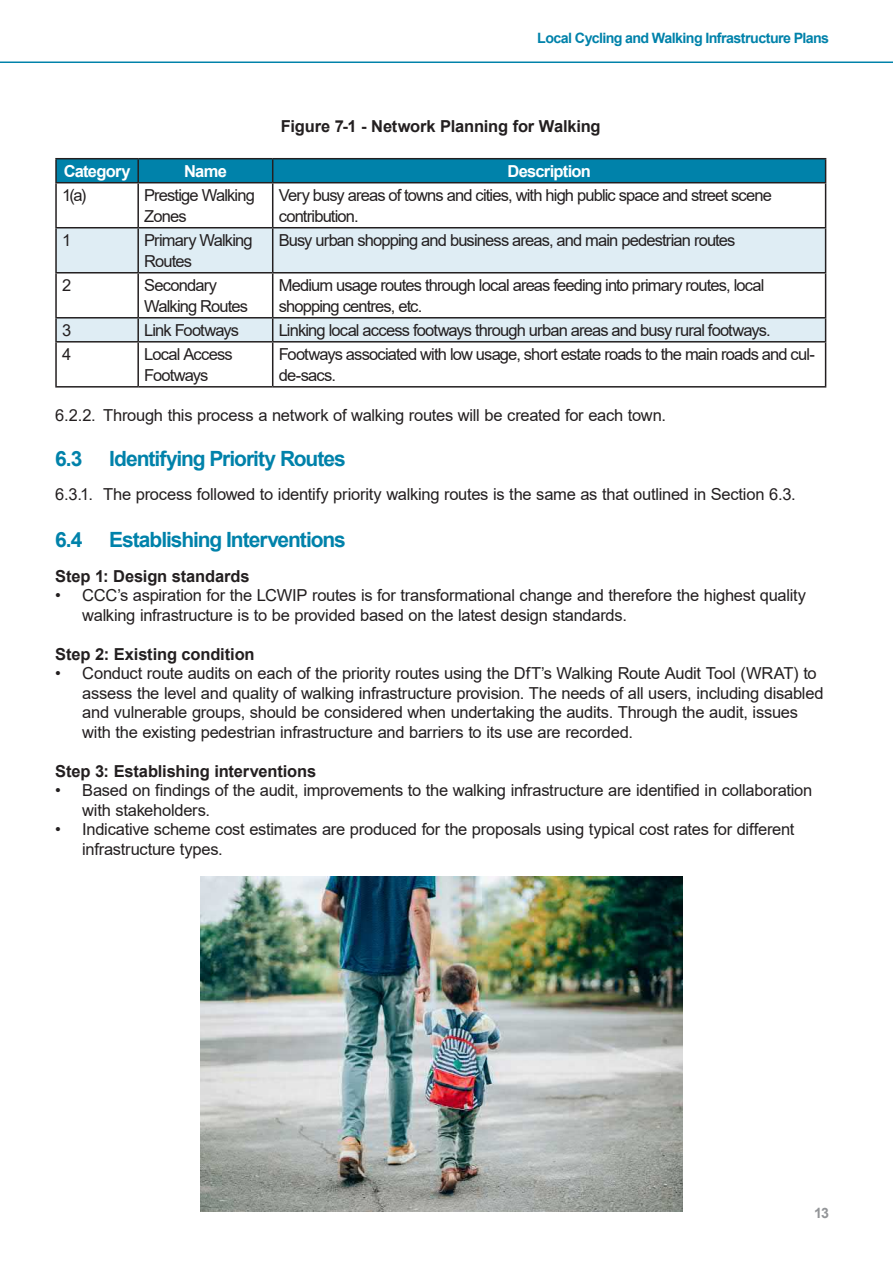
<style>
.page{position:relative;width:893px;height:1263px;background:#fff}
.page>*{position:absolute;margin:0;border:0;box-sizing:border-box;transform-origin:0 0}
.Section_Head{font:700 21px "Arial";letter-spacing:-.05em;color:#0082aa}
.Sub_heading{font:16.5px/19.5px "Arial";letter-spacing:-.02em;color:#231f20}
.Sub_heading-2{font:16.5px/21px "Arial";letter-spacing:-.05em;color:#231f20}
.t1{font:700 16.5px "Arial";letter-spacing:-.01em;color:#231f20}
.Sub_heading-3{font:16.5px/21px "Arial";letter-spacing:-.055em;color:#231f20}
.Sub_heading-4{font:700 16.5px "Arial";letter-spacing:-.045em;color:#fff}
.t2{font:700 14.25px "Arial";letter-spacing:-.04em;color:#0082aa}
.t3{font:700 14.25px "Arial";color:#939598}
</style>
<div class="page">
<hr style="left:0;top:62px;width:893px;height:1px;background:#0082aa">
<div style="left:57px;top:228px;width:768px;height:44px;background:#dfedf4"></div>
<svg style="left:57px;top:273px;width:768px;height:113px"></svg>
<hr style="left:55px;top:158px;width:83px;height:1px;background:#231f20">
<hr style="left:55px;top:159px;width:2px;height:23px;background:#231f20">
<hr style="left:138px;top:158px;width:135px;height:1px;background:#231f20">
<hr style="left:273px;top:158px;width:553px;height:1px;background:#231f20">
<div style="left:56px;top:159px;width:770px;height:23px;background:#0082aa"></div>
<hr style="left:55px;top:182px;width:83px;height:1px;background:#231f20">
<hr style="left:55px;top:183px;width:2px;height:44px;background:#231f20">
<hr style="left:138px;top:182px;width:135px;height:1px;background:#231f20">
<hr style="left:137px;top:183px;width:2px;height:44px;background:#231f20">
<hr style="left:273px;top:182px;width:553px;height:1px;background:#231f20">
<hr style="left:272px;top:183px;width:1px;height:44px;background:#231f20">
<hr style="left:825px;top:183px;width:1px;height:44px;background:#231f20">
<hr style="left:55px;top:227px;width:83px;height:1px;background:#231f20">
<hr style="left:55px;top:228px;width:2px;height:44px;background:#231f20">
<hr style="left:138px;top:227px;width:135px;height:1px;background:#231f20">
<hr style="left:137px;top:228px;width:2px;height:44px;background:#231f20">
<hr style="left:273px;top:227px;width:553px;height:1px;background:#231f20">
<hr style="left:272px;top:228px;width:1px;height:44px;background:#231f20">
<hr style="left:825px;top:228px;width:1px;height:44px;background:#231f20">
<hr style="left:55px;top:272px;width:83px;height:1px;background:#231f20">
<hr style="left:55px;top:273px;width:2px;height:44px;background:#231f20">
<hr style="left:138px;top:272px;width:135px;height:1px;background:#231f20">
<hr style="left:137px;top:273px;width:2px;height:44px;background:#231f20">
<hr style="left:273px;top:272px;width:553px;height:1px;background:#231f20">
<hr style="left:272px;top:273px;width:1px;height:44px;background:#231f20">
<hr style="left:825px;top:273px;width:1px;height:44px;background:#231f20">
<hr style="left:55px;top:317px;width:83px;height:1px;background:#231f20">
<hr style="left:55px;top:318px;width:2px;height:23px;background:#231f20">
<hr style="left:138px;top:317px;width:135px;height:1px;background:#231f20">
<hr style="left:137px;top:318px;width:2px;height:23px;background:#231f20">
<hr style="left:273px;top:317px;width:553px;height:1px;background:#231f20">
<svg style="left:272px;top:318px;width:1px;height:23px"></svg>
<svg style="left:825px;top:318px;width:1px;height:23px"></svg>
<hr style="left:55px;top:341px;width:83px;height:2px;background:#231f20">
<hr style="left:55px;top:343px;width:2px;height:43px;background:#231f20">
<hr style="left:138px;top:341px;width:135px;height:2px;background:#231f20">
<hr style="left:137px;top:343px;width:2px;height:43px;background:#231f20">
<hr style="left:273px;top:341px;width:553px;height:2px;background:#231f20">
<hr style="left:272px;top:343px;width:1px;height:43px;background:#231f20">
<hr style="left:825px;top:343px;width:1px;height:43px;background:#231f20">
<hr style="left:55px;top:386px;width:83px;height:2px;background:#231f20">
<hr style="left:138px;top:386px;width:135px;height:2px;background:#231f20">
<hr style="left:273px;top:386px;width:553px;height:2px;background:#231f20">
<img style="left:201px;top:876px;width:481px;height:336px">
<p class="t2" style="left:537px;top:28px;width:293px">Local Cycling and Walking Infrastructure Plans</p>
<p class="t1" style="left:281px;top:115px;width:321px">Figure 7-1 - Network Planning for Walking</p>
<p class="Sub_heading-4" style="left:64px;top:159px;width:68px">Category</p>
<p class="Sub_heading-4" style="left:184px;top:159px;width:44px">Name</p>
<p class="Sub_heading-4" style="left:507px;top:159px;width:85px">Description</p>
<p class="Sub_heading" style="left:62px;top:185px;width:26px">1(a)</p>
<p class="Sub_heading-2" style="left:144px;top:184px;width:112px">Prestige Walking<br>Zones</p>
<p class="Sub_heading-2" style="left:279px;top:184px;width:495px">Very busy areas of towns and cities, with high public space and street scene contribution.</p>
<p class="Sub_heading" style="left:62px;top:230px;width:11px">1</p>
<p class="Sub_heading-3" style="left:144px;top:229px;width:110px">Primary Walking<br>Routes</p>
<p class="Sub_heading-2" style="left:279px;top:229px;width:458px">Busy urban shopping and business areas, and main pedestrian routes</p>
<p class="Sub_heading" style="left:62px;top:275px;width:11px">2</p>
<p class="Sub_heading-2" style="left:144px;top:274px;width:105px">Secondary<br>Walking Routes</p>
<p class="Sub_heading-2" style="left:279px;top:274px;width:487px">Medium usage routes through local areas feeding into primary routes, local shopping centres, etc.</p>
<p class="Sub_heading" style="left:62px;top:320px;width:11px">3</p>
<p class="Sub_heading-3" style="left:144px;top:319px;width:96px">Link Footways</p>
<p class="Sub_heading-3" style="left:279px;top:319px;width:493px">Linking local access footways through urban areas and busy rural footways.</p>
<p class="Sub_heading" style="left:62px;top:344px;width:11px">4</p>
<p class="Sub_heading-2" style="left:144px;top:343px;width:90px">Local Access<br>Footways</p>
<p class="Sub_heading-2" style="left:279px;top:343px;width:538px">Footways associated with low usage, short estate roads to the main roads and cul&shy;de-sacs.</p>
<p class="Sub_heading" style="left:55px;top:405px;width:612px">6.2.2. Through this process a network of walking routes will be created for each town.</p>
<p class="Section_Head" style="left:55px;top:443px;width:29px">6.3</p>
<p class="Section_Head" style="left:109px;top:443px;width:238px">Identifying Priority Routes</p>
<p class="Sub_heading" style="left:55px;top:484px;width:742px">6.3.1. The process followed to identify priority walking routes is the same as that outlined in Section 6.3.</p>
<p class="Section_Head" style="left:55px;top:525px;width:29px">6.4</p>
<p class="Section_Head" style="left:109px;top:525px;width:238px">Establishing Interventions</p>
<p class="t1" style="left:55px;top:564px;width:196px">Step 1: Design standards</p>
<p class="Sub_heading" style="left:82px;top:585px;width:725px;text-indent:-27px">• CCC’s aspiration for the LCWIP routes is for transformational change and therefore the highest quality walking infrastructure is to be provided based on the latest design standards.</p>
<p class="t1" style="left:55px;top:642px;width:201px">Step 2: Existing condition</p>
<p class="Sub_heading" style="left:82px;top:663px;width:743px;text-indent:-27px">• Conduct route audits on each of the priority routes using the DfT’s Walking Route Audit Tool (WRAT) to assess the level and quality of walking infrastructure provision. The needs of all users, including disabled and vulnerable groups, should be considered when undertaking the audits. Through the audit, issues with the existing pedestrian infrastructure and barriers to its use are recorded.</p>
<p class="t1" style="left:55px;top:759px;width:262px">Step 3: Establishing interventions</p>
<p class="Sub_heading" style="left:82px;top:780px;width:732px;text-indent:-27px">• Based on findings of the audit, improvements to the walking infrastructure are identified in collaboration with stakeholders.</p>
<p class="Sub_heading" style="left:82px;top:819px;width:714px;text-indent:-27px">• Indicative scheme cost estimates are produced for the proposals using typical cost rates for different infrastructure types.</p>
<p class="t3" style="left:814px;top:1203px;width:17px">13</p>
</div>
